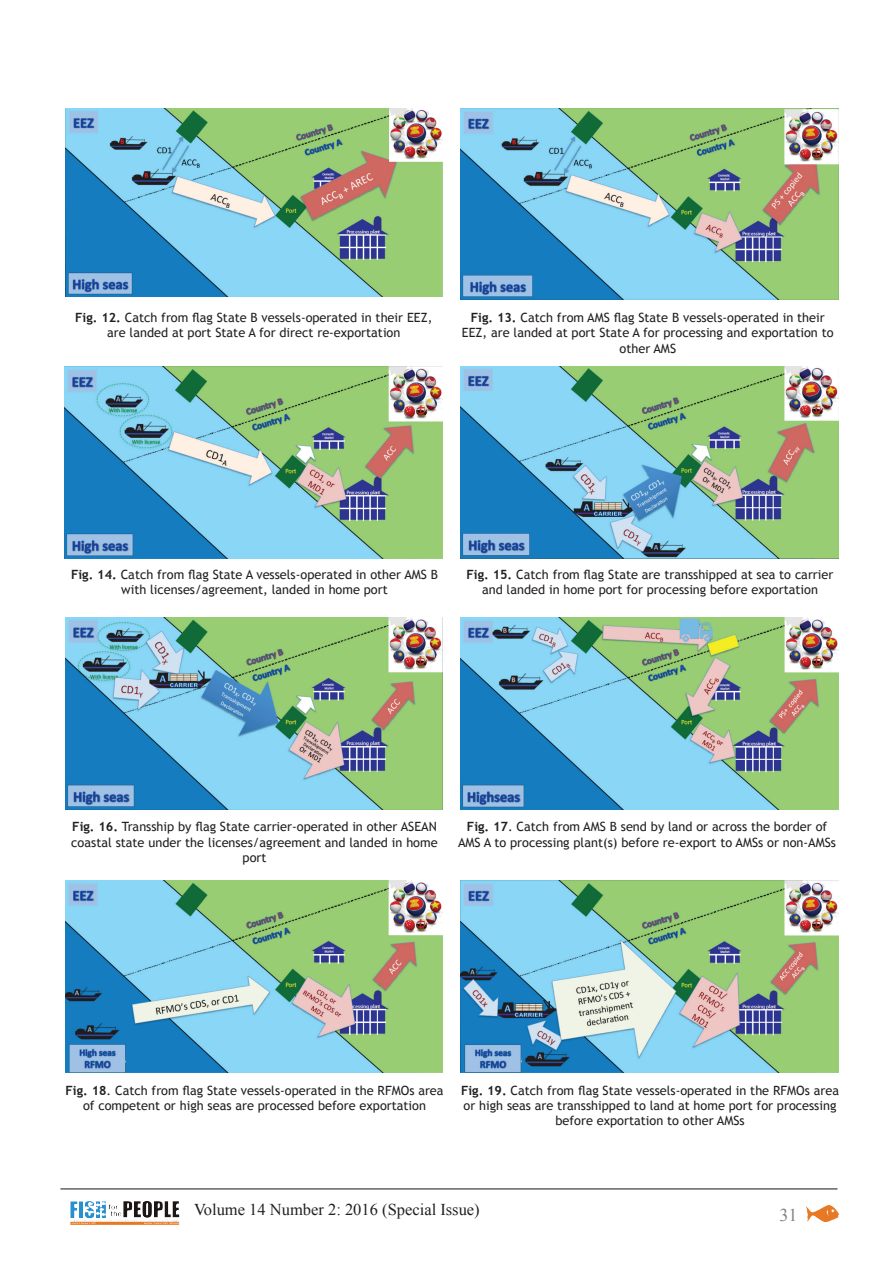
<style>
.page{position:relative;width:893px;height:1263px;background:#fff}
.page>*{position:absolute;margin:0;border:0;box-sizing:border-box;transform-origin:0 0}
.t1{font:18px "Times New Roman";color:#808285}
.t2{font:16.5px "Times New Roman";color:#231f20}
.t3{font:12.75px/15.3px "Trebuchet MS";color:#231f20;text-align:center}
.s1{font-weight:700}
</style>
<div class="page">
<img style="left:807px;top:1206px;width:32px;height:16px">
<img style="left:84px;top:1201px;width:95px;height:18px">
<hr style="left:60px;top:1188px;width:777px;height:2px;background:#636366">
<img style="left:461px;top:108px;width:378px;height:192px">
<img style="left:65px;top:366px;width:377px;height:192px">
<img style="left:461px;top:366px;width:378px;height:192px">
<img style="left:66px;top:108px;width:376px;height:189px">
<img style="left:66px;top:618px;width:376px;height:192px">
<img style="left:461px;top:618px;width:378px;height:192px">
<img style="left:66px;top:880px;width:376px;height:192px">
<img style="left:461px;top:880px;width:378px;height:192px">
<p class="t3" style="left:75px;top:310px;width:359px"><span class="s1">Fig. 12.</span> Catch from flag State B vessels-operated in their EEZ, are landed at port State A for direct re-exportation</p>
<p class="t3" style="left:462px;top:310px;width:373px"><span class="s1">Fig. 13.</span> Catch from AMS flag State B vessels-operated in their<br>EEZ, are landed at port State A for processing and exportation to other AMS</p>
<p class="t3" style="left:71px;top:566px;width:369px"><span class="s1">Fig. 14.</span> Catch from flag State A vessels-operated in other AMS B with licenses/agreement, landed in home port</p>
<p class="t3" style="left:467px;top:566px;width:368px"><span class="s1">Fig. 15.</span> Catch from flag State are transshipped at sea to carrier and landed in home port for processing before exportation</p>
<p class="t3" style="left:71px;top:819px;width:368px"><span class="s1">Fig. 16.</span> Transship by flag State carrier-operated in other ASEAN coastal state under the licenses/agreement and landed in home port</p>
<p class="t3" style="left:458px;top:819px;width:380px"><span class="s1">Fig. 17</span>. Catch from AMS B send by land or across the border of<br>AMS A to processing plant(s) before re-export to AMSs or non-AMSs</p>
<p class="t3" style="left:66px;top:1083px;width:380px"><span class="s1">Fig. 18</span>. Catch from flag State vessels-operated in the RFMOs area of competent or high seas are processed before exportation</p>
<p class="t3" style="left:461px;top:1083px;width:380px"><span class="s1">Fig. 19.</span> Catch from flag State vessels-operated in the RFMOs area or high seas are transshipped to land at home port for processing before exportation to other AMSs</p>
<p class="t2" style="left:194px;top:1198px;width:287px">Volume 14 Number 2: 2016 (Special Issue)</p>
<h1 class="t1" style="left:780px;top:1203px;width:19px">31</h1>
</div>
